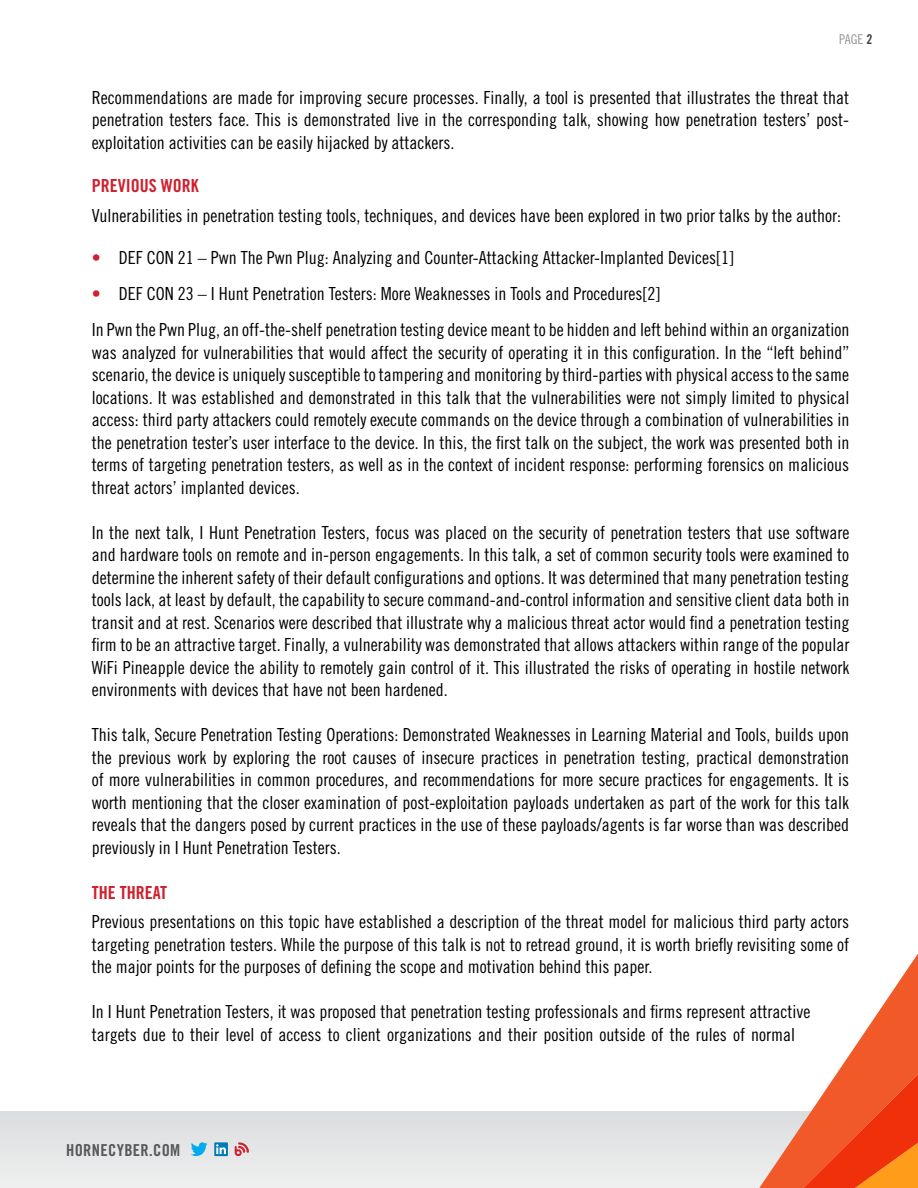
<style>
.page{position:relative;width:918px;height:1188px;background:#fff}
.page>*{position:absolute;margin:0;border:0;box-sizing:border-box;transform-origin:0 0}
.t1{font:18px/22.5px "Trade Gothic Cond Eighteen";color:#000;text-align:justify}
.t2{font:18px "Trade Gothic Bold Cond Twenty";color:#cf202e}
.t3{font:16.5px "Trade Gothic Bold Cond Twenty";letter-spacing:.02em;color:#58595b}
.t4{font:13.5px "Trade Gothic Cond Eighteen";color:#939598}
.s1{font-family:"Trade Gothic Bold Cond Twenty";color:#414042}
.s2{color:#cf202e}
</style>
<div class="page">
<div style="left:0;top:1111px;width:918px;height:77px;background:#e5e6e7"></div>
<svg style="left:191px;top:1142px;width:17px;height:14px"></svg>
<div style="left:214px;top:1142px;width:14px;height:14px;background:#007bb6"></div>
<svg style="left:216px;top:1144px;width:10px;height:10px"></svg>
<svg style="left:235px;top:1142px;width:14px;height:15px"></svg>
<svg style="left:759px;top:953px;width:159px;height:235px"></svg>
<svg style="left:791px;top:995px;width:127px;height:193px"></svg>
<p class="t4" style="left:839px;top:31px;width:35px">PAGE <span class="s1">2</span></p>
<p class="t1" style="left:92px;top:86px;width:759px">Recommendations are made for improving secure processes. Finally, a tool is presented that illustrates the threat that penetration testers face. This is demonstrated live in the corresponding talk, showing how penetration testers’ post&shy;exploitation activities can be easily hijacked by attackers.</p>
<p class="t2" style="left:92px;top:175px;width:108px">PREVIOUS WORK</p>
<p class="t1" style="left:92px;top:204px;width:751px">Vulnerabilities in penetration testing tools, techniques, and devices have been explored in two prior talks by the author:</p>
<p class="t1" style="left:92px;top:246px;width:644px"><span class="s2">•</span> DEF CON 21 – Pwn The Pwn Plug: Analyzing and Counter-Attacking Attacker-Implanted Devices[1]</p>
<p class="t1" style="left:92px;top:276px;width:759px;line-height:36px"><span class="s2">•</span> DEF CON 23 – I Hunt Penetration Testers: More Weaknesses in Tools and Procedures[2]<br>In Pwn the Pwn Plug, an off-the-shelf penetration testing device meant to be hidden and left behind within an organization</p>
<p class="t1" style="left:92px;top:341px;width:759px">was analyzed for vulnerabilities that would affect the security of operating it in this configuration. In the “left behind” scenario, the device is uniquely susceptible to tampering and monitoring by third-parties with physical access to the same locations. It was established and demonstrated in this talk that the vulnerabilities were not simply limited to physical access: third party attackers could remotely execute commands on the device through a combination of vulnerabilities in the penetration tester’s user interface to the device. In this, the first talk on the subject, the work was presented both in terms of targeting penetration testers, as well as in the context of incident response: performing forensics on malicious threat actors’ implanted devices.</p>
<p class="t1" style="left:92px;top:521px;width:759px">In the next talk, I Hunt Penetration Testers, focus was placed on the security of penetration testers that use software and hardware tools on remote and in-person engagements. In this talk, a set of common security tools were examined to determine the inherent safety of their default configurations and options. It was determined that many penetration testing tools lack, at least by default, the capability to secure command-and-control information and sensitive client data both in transit and at rest. Scenarios were described that illustrate why a malicious threat actor would find a penetration testing firm to be an attractive target. Finally, a vulnerability was demonstrated that allows attackers within range of the popular WiFi Pineapple device the ability to remotely gain control of it. This illustrated the risks of operating in hostile network environments with devices that have not been hardened.</p>
<p class="t1" style="left:92px;top:723px;width:759px">This talk, Secure Penetration Testing Operations: Demonstrated Weaknesses in Learning Material and Tools, builds upon the previous work by exploring the root causes of insecure practices in penetration testing, practical demonstration of more vulnerabilities in common procedures, and recommendations for more secure practices for engagements. It is worth mentioning that the closer examination of post-exploitation payloads undertaken as part of the work for this talk reveals that the dangers posed by current practices in the use of these payloads/agents is far worse than was described previously in I Hunt Penetration Testers.</p>
<p class="t2" style="left:92px;top:881px;width:77px">THE THREAT</p>
<p class="t1" style="left:92px;top:910px;width:759px">Previous presentations on this topic have established a description of the threat model for malicious third party actors targeting penetration testers. While the purpose of this talk is not to retread ground, it is worth briefly revisiting some of the major points for the purposes of defining the scope and motivation behind this paper.</p>
<p class="t1" style="left:92px;top:1000px;width:720px">In I Hunt Penetration Testers, it was proposed that penetration testing professionals and firms represent attractive targets due to their level of access to client organizations and their position outside of the rules of normal</p>
<p class="t3" style="left:66px;top:1140px;width:116px">HORNECYBER.COM</p>
</div>
